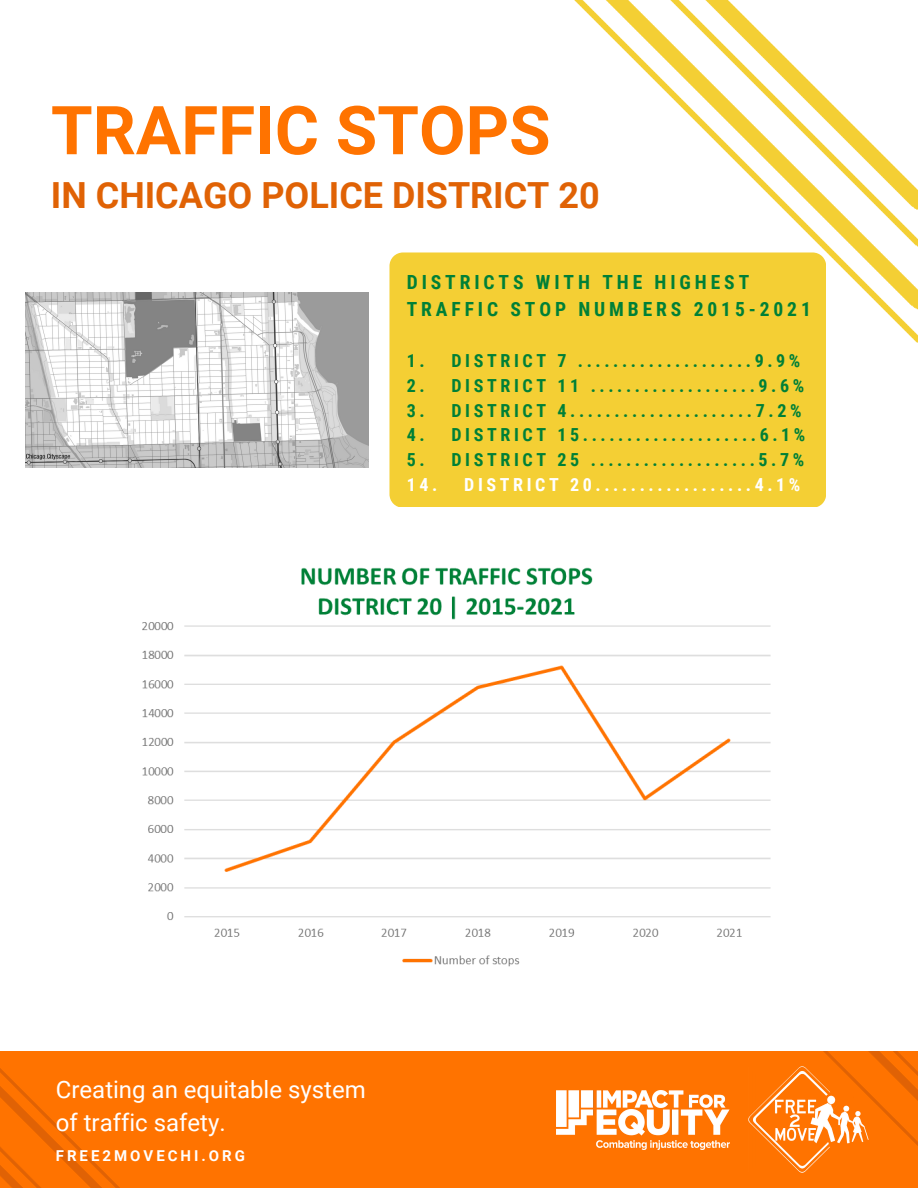
<style>
.page{position:relative;width:918px;height:1188px;background:#fff}
.page>*{position:absolute;margin:0;border:0;box-sizing:border-box;transform-origin:0 0}
.t1{font:700 67.5px "Roboto";color:#ff7300}
.t2{font:700 36px "Roboto";color:#e06205}
.t3{font:24px "Roboto";color:#fff}
.t4{font:700 19.5px "Roboto Condensed";letter-spacing:.2em;color:#008037}
.t5{font:700 18px "Roboto Condensed";letter-spacing:.2em;color:#008037}
.t6{font:700 18px "Roboto Condensed";letter-spacing:.2em;color:#fff}
.t7{font:700 15px "Roboto";letter-spacing:.2em;color:#fff}
</style>
<div class="page">
<img style="left:574px;top:0;width:344px;height:343px">
<div style="left:0;top:1051px;width:918px;height:137px;background:#ff7300"></div>
<img style="left:823px;top:1051px;width:95px;height:95px">
<img style="left:748px;top:1066px;width:124px;height:107px">
<img style="left:556px;top:1091px;width:174px;height:58px">
<img style="left:0;top:1068px;width:120px;height:120px">
<div style="left:389px;top:252px;width:437px;height:255px;background:#f4cf34"></div>
<img style="left:142px;top:567px;width:629px;height:400px">
<img style="left:26px;top:293px;width:343px;height:175px">
<p class="t1" style="left:51px;top:92px;width:501px">TRAFFIC STOPS</p>
<p class="t2" style="left:51px;top:175px;width:550px">IN CHICAGO POLICE DISTRICT 20</p>
<p class="t4" style="left:407px;top:271px;width:344px">DISTRICTS WITH THE HIGHEST</p>
<p class="t4" style="left:407px;top:298px;width:406px">TRAFFIC STOP NUMBERS 2015-2021</p>
<p class="t5" style="left:407px;top:350px;width:395px">1. DISTRICT 7 ....................9.9%</p>
<p class="t5" style="left:407px;top:375px;width:399px">2. DISTRICT 11 ...................9.6%</p>
<p class="t5" style="left:407px;top:400px;width:396px">3. DISTRICT 4.....................7.2%</p>
<p class="t5" style="left:407px;top:425px;width:400px">4. DISTRICT 15....................6.1%</p>
<p class="t5" style="left:407px;top:449px;width:399px">5. DISTRICT 25 ...................5.7%</p>
<p class="t6" style="left:407px;top:474px;width:395px">14. DISTRICT 20..................4.1%</p>
<p class="t3" style="left:56px;top:1076px;width:311px">Creating an equitable system</p>
<p class="t3" style="left:56px;top:1109px;width:171px">of traffic safety.</p>
<p class="t7" style="left:56px;top:1147px;width:191px">FREE2MOVECHI.ORG</p>
</div>
